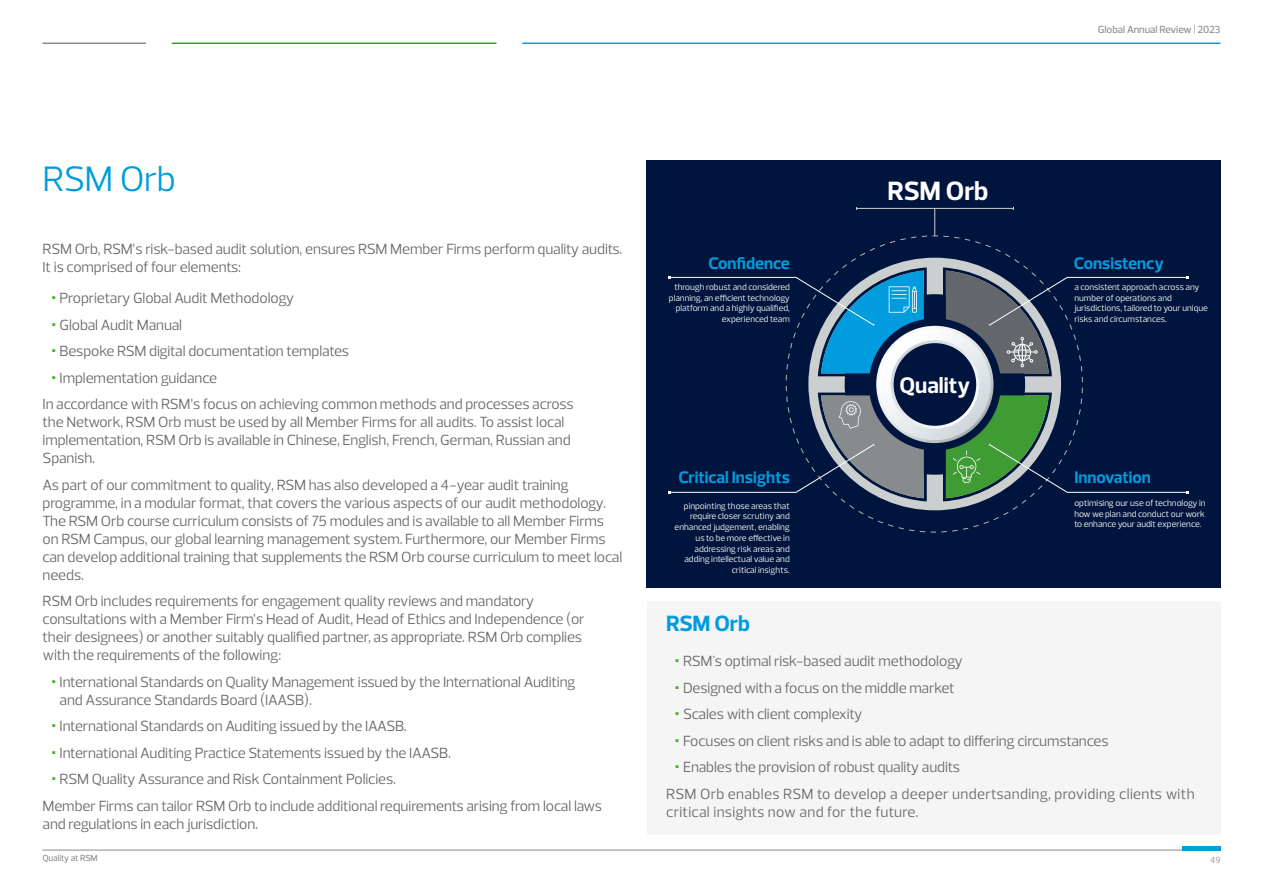
<style>
.page{position:relative;width:1263px;height:893px;background:#fff}
.page>*{position:absolute;margin:0;border:0;box-sizing:border-box;transform-origin:0 0}
.t1{font:36px "Prelo";letter-spacing:-.02em;color:#009cde}
.t2{font:700 27px "Prelo";letter-spacing:-.01em;color:#fff}
.t3{font:700 22.95px "Prelo";color:#fff}
.t4{font:700 22.5px "Prelo";letter-spacing:-.015em;color:#009cde}
.t5{font:700 17.1px "Prelo";color:#009cde}
.t6{font:15px/18px "Prelo";letter-spacing:-.005em;color:#666665}
.t7{font:15px "Prelo";letter-spacing:.025em;color:#666665}
.t8{font:15px "Prelo";letter-spacing:.02em;color:#666665}
.t9{font:500 10.5px "Prelo";letter-spacing:-.01em;color:#8c8c8b}
.t10{font:9px/10.8px "Prelo";color:#fff;text-align:right}
.t11{font:500 9px "Prelo";letter-spacing:-.015em;color:#8c8c8b}
.t12{font:9px "Prelo";color:#8c8c8b}
</style>
<div class="page">
<hr style="left:43px;top:850px;width:1139px;height:1px;background:#8c8c8b">
<hr style="left:1182px;top:846px;width:38px;height:4px;background:#009cde">
<hr style="left:43px;top:43px;width:103px;height:1px;background:#888b8d">
<hr style="left:172px;top:43px;width:324px;height:1px;background:#3f9c35">
<hr style="left:522px;top:43px;width:698px;height:1px;background:#009cde">
<div style="left:647px;top:601px;width:573px;height:234px;background:#f5f5f5"></div>
<div style="left:646px;top:160px;width:575px;height:427px;background:#00153d"></div>
<hr style="left:856px;top:208px;width:157px;height:1px;background:#cccfcf">
<svg style="left:934px;top:208px;width:1px;height:26px"></svg>
<svg style="left:842px;top:234px;width:184px;height:299px"></svg>
<svg style="left:668px;top:267px;width:520px;height:234px"></svg>
<p class="t9" style="left:1098px;top:24px;width:124px">Global Annual Review | 2023</p>
<h1 class="t1" style="left:43px;top:158px;width:135px">RSM Orb</h1>
<p class="t6" style="left:43px;top:240px;width:581px">RSM Orb, RSM’s risk-based audit solution, ensures RSM Member Firms perform quality audits.<br>It is comprised of four elements:</p>
<p class="t6" style="left:60px;top:289px;width:236px">Proprietary Global Audit Methodology</p>
<p class="t6" style="left:60px;top:315px;width:124px">Global Audit Manual</p>
<p class="t6" style="left:60px;top:342px;width:291px">Bespoke RSM digital documentation templates</p>
<p class="t6" style="left:60px;top:368px;width:159px">Implementation guidance</p>
<p class="t6" style="left:43px;top:395px;width:533px">In accordance with RSM’s focus on achieving common methods and processes across</p>
<p class="t6" style="left:43px;top:413px;width:530px">the Network, RSM Orb must be used by all Member Firms for all audits. To assist local implementation, RSM Orb is available in Chinese, English, French, German, Russian and<br>Spanish.</p>
<p class="t6" style="left:43px;top:475px;width:581px">As part of our commitment to quality, RSM has also developed a 4-year audit training programme, in a modular format, that covers the various aspects of our audit methodology.<br>The RSM Orb course curriculum consists of 75 modules and is available to all Member Firms on RSM Campus, our global learning management system. Furthermore, our Member Firms can develop additional training that supplements the RSM Orb course curriculum to meet local needs.</p>
<p class="t6" style="left:43px;top:592px;width:544px">RSM Orb includes requirements for engagement quality reviews and mandatory consultations with a Member Firm’s Head of Audit, Head of Ethics and Independence (or their designees) or another suitably qualified partner, as appropriate. RSM Orb complies with the requirements of the following:</p>
<p class="t6" style="left:60px;top:672px;width:518px">International Standards on Quality Management issued by the International Auditing and Assurance Standards Board (IAASB).</p>
<p class="t6" style="left:60px;top:717px;width:349px">International Standards on Auditing issued by the IAASB.</p>
<p class="t6" style="left:60px;top:743px;width:393px">International Auditing Practice Statements issued by the IAASB.</p>
<p class="t6" style="left:60px;top:770px;width:338px">RSM Quality Assurance and Risk Containment Policies.</p>
<p class="t6" style="left:43px;top:796px;width:561px">Member Firms can tailor RSM Orb to include additional requirements arising from local laws</p>
<p class="t6" style="left:43px;top:814px;width:217px">and regulations in each jurisdiction.</p>
<p class="t11" style="left:43px;top:853px;width:57px">Quality at RSM</p>
<p class="t5" style="left:708px;top:253px;width:83px">Confidence</p>
<p class="t10" style="left:669px;top:281px;width:122px">through robust and considered planning, an efficient technology platform and a highly qualified, experienced team</p>
<h2 class="t2" style="left:887px;top:174px;width:102px">RSM Orb</h2>
<h3 class="t3" style="left:899px;top:371px;width:72px">Quality</h3>
<p class="t5" style="left:1074px;top:253px;width:91px">Consistency</p>
<p class="t10" style="left:1074px;top:281px;width:135px;text-align:left">a consistent approach across any number of operations and jurisdictions, tailored to your unique risks and circumstances.</p>
<p class="t5" style="left:678px;top:466px;width:113px">Critical Insights</p>
<p class="t5" style="left:1074px;top:466px;width:78px">Innovation</p>
<p class="t10" style="left:675px;top:500px;width:117px">pinpointing those areas that require closer scrutiny and enhanced judgement, enabling us to be more effective in addressing risk areas and adding intellectual value and critical insights.</p>
<p class="t10" style="left:1074px;top:497px;width:133px;text-align:justify">optimising our use of technology in how we plan and conduct our work to enhance your audit experience.</p>
<h3 class="t4" style="left:666px;top:611px;width:85px">RSM Orb</h3>
<p class="t6" style="left:683px;top:652px;width:281px">RSM's optimal risk-based audit methodology</p>
<p class="t6" style="left:683px;top:678px;width:273px">Designed with a focus on the middle market</p>
<p class="t6" style="left:683px;top:705px;width:181px">Scales with client complexity</p>
<p class="t6" style="left:683px;top:731px;width:427px">Focuses on client risks and is able to adapt to differing circumstances</p>
<p class="t6" style="left:683px;top:758px;width:278px">Enables the provision of robust quality audits</p>
<p class="t7" style="left:666px;top:785px;width:530px">RSM Orb enables RSM to develop a deeper undertsanding, providing clients with</p>
<p class="t8" style="left:666px;top:803px;width:254px">critical insights now and for the future.</p>
<p class="t12" style="left:1210px;top:854px;width:12px">49</p>
</div>
